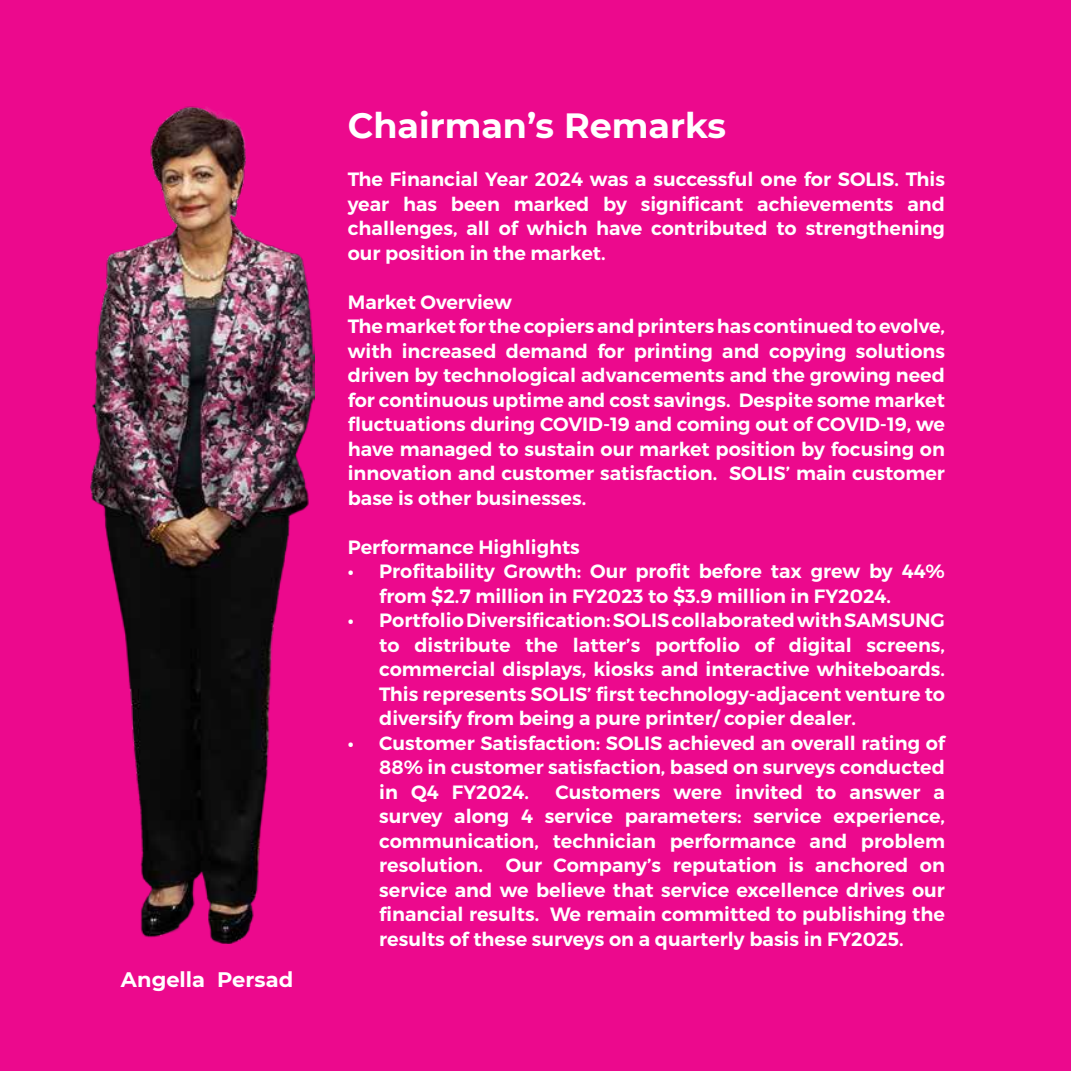
<style>
.page{position:relative;width:1071px;height:1071px;background:#ec098d}
.page>*{position:absolute;margin:0;border:0;box-sizing:border-box;transform-origin:0 0}
.t1{font:700 35px "Montserrat";color:#fff}
.t2{font:700 21px "Montserrat";color:#fff}
.t3{font:600 19.25px/24.5px "Montserrat";color:#fff;text-align:justify}
</style>
<div class="page">
<img style="left:91px;top:104px;width:224px;height:839px">
<p class="t2" style="left:121px;top:964px;width:174px">Angella Persad</p>
<h1 class="t1" style="left:348px;top:100px;width:380px">Chairman’s Remarks</h1>
<p class="t3" style="left:348px;top:167px;width:599px">The Financial Year 2024 was a successful one for SOLIS. This year has been marked by significant achievements and challenges, all of which have contributed to strengthening our position in the market.</p>
<p class="t3" style="left:348px;top:290px;width:599px;text-align:left">Market Overview<br>The market for the copiers and printers has continued to evolve, with increased demand for printing and copying solutions driven by technological advancements and the growing need for continuous uptime and cost savings. Despite some market fluctuations during COVID-19 and coming out of COVID-19, we have managed to sustain our market position by focusing on innovation and customer satisfaction. SOLIS’ main customer base is other businesses.</p>
<p class="t3" style="left:348px;top:535px;width:234px">Performance Highlights</p>
<p class="t3" style="left:379px;top:559px;width:567px;text-indent:-31px">• Profitability Growth: Our profit before tax grew by 44% from $2.7 million in FY2023 to $3.9 million in FY2024.</p>
<p class="t3" style="left:379px;top:608px;width:567px;text-indent:-31px">• Portfolio Diversification: SOLIS collaborated with SAMSUNG to distribute the latter’s portfolio of digital screens, commercial displays, kiosks and interactive whiteboards.<br>This represents SOLIS’ first technology-adjacent venture to diversify from being a pure printer/ copier dealer.</p>
<p class="t3" style="left:379px;top:731px;width:567px;text-indent:-31px">• Customer Satisfaction: SOLIS achieved an overall rating of 88% in customer satisfaction, based on surveys conducted in Q4 FY2024.</p>
<p class="t3" style="left:379px;top:780px;width:567px;text-indent:176px">Customers were invited to answer a survey along 4 service parameters: service experience, communication, technician performance and problem resolution. Our Company’s reputation is anchored on service and we believe that service excellence drives our financial results. We remain committed to publishing the results of these surveys on a quarterly basis in FY2025.</p>
</div>
